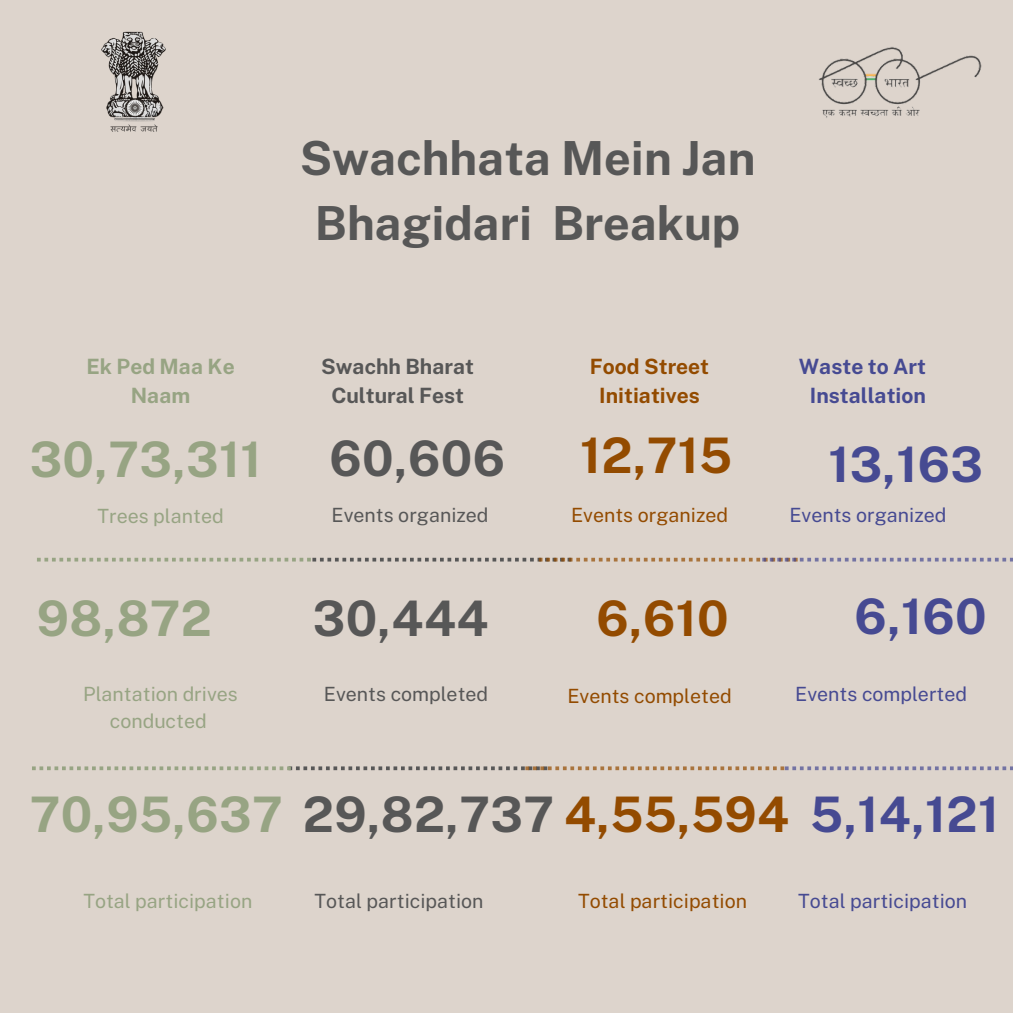
<style>
.page{position:relative;width:1013px;height:1013px;background:#fff}
.page>*{position:absolute;margin:0;border:0;box-sizing:border-box;transform-origin:0 0}
.t1{font:700 49px "Public Sans";letter-spacing:.005em;color:#97a483}
.t2{font:700 49px "Public Sans";letter-spacing:.005em;color:#575757}
.t3{font:700 49px "Public Sans";letter-spacing:.005em;color:#934b00}
.t4{font:700 49px "Public Sans";letter-spacing:.005em;color:#464a92}
.t5{font:700 47px/65.4px "Public Sans";color:#575757;text-align:center}
.t6{font:700 21.12px/29px "Public Sans";color:#575757;text-align:center}
.t7{font:700 21.12px/29px "Public Sans";color:#464a92;text-align:center}
.t8{font:700 21.12px/29px "Public Sans";color:#934b00;text-align:center}
.t9{font:700 21.12px/29px "Public Sans";color:#97a483;text-align:center}
.t10{font:19.62px/27.2px "Public Sans";color:#97a483;text-align:center}
.t11{font:19.62px "Public Sans";color:#464a92}
.t12{font:19.62px "Public Sans";color:#934b00}
.t13{font:19.62px "Public Sans";color:#575757}
.s1{color:#575757}
.s2{color:#934b00}
.s3{color:#464a92}
</style>
<div class="page">
<div style="left:0;top:0;width:1012px;height:1012px;background:#ddd4cc"></div>
<img style="left:818px;top:47px;width:164px;height:71px">
<img style="left:101px;top:31px;width:65px;height:101px">
<svg style="left:37px;top:558px;width:976px;height:3px"></svg>
<svg style="left:32px;top:766px;width:981px;height:4px"></svg>
<h1 class="t9" style="left:86px;top:351px;width:150px">Ek Ped Maa Ke<br>Naam</h1>
<p class="t1" style="left:30px;top:430px;width:233px">30,73,311</p>
<p class="t10" style="left:97px;top:502px;width:128px">Trees planted</p>
<p class="t1" style="left:37px;top:589px;width:177px">98,872</p>
<p class="t10" style="left:83px;top:680px;width:156px">Plantation drives conducted</p>
<h2 class="t5" style="left:300px;top:125px;width:457px">Swachhata Mein Jan<br>Bhagidari Breakup</h2>
<p class="t6" style="left:321px;top:351px;width:154px">Swachh Bharat<br>Cultural Fest</p>
<h1 class="t8" style="left:590px;top:351px;width:121px">Food Street<br>Initiatives</h1>
<h1 class="t2" style="left:329px;top:430px;width:177px">60,606</h1>
<h1 class="t13" style="left:331px;top:503px;width:158px">Events organized</h1>
<p class="t2" style="left:313px;top:589px;width:177px">30,444</p>
<h1 class="t13" style="left:324px;top:682px;width:166px">Events completed</h1>
<h2 class="t3" style="left:580px;top:427px;width:154px">12,715</h2>
<h2 class="t12" style="left:571px;top:503px;width:158px">Events organized</h2>
<p class="t3" style="left:596px;top:589px;width:134px">6,610</p>
<h2 class="t12" style="left:567px;top:684px;width:166px">Events completed</h2>
<p class="t7" style="left:798px;top:351px;width:129px">Waste to Art<br>Installation</p>
<h1 class="t4" style="left:828px;top:435px;width:156px">13,163</h1>
<h1 class="t11" style="left:789px;top:503px;width:158px">Events organized</h1>
<h1 class="t4" style="left:854px;top:588px;width:134px">6,160</h1>
<p class="t11" style="left:795px;top:682px;width:173px">Events complerted</p>
<h1 class="t1" style="left:30px;top:785px;width:970px">70,95,637 <span class="s1">29,82,737</span> <span class="s2">4,55,594</span> <span class="s3">5,14,121</span></h1>
<p class="t10" style="left:83px;top:886px;width:170px">Total participation</p>
<h1 class="t13" style="left:314px;top:889px;width:170px">Total participation</h1>
<h1 class="t12" style="left:578px;top:889px;width:170px">Total participation</h1>
<p class="t11" style="left:798px;top:889px;width:170px">Total participation</p>
</div>
